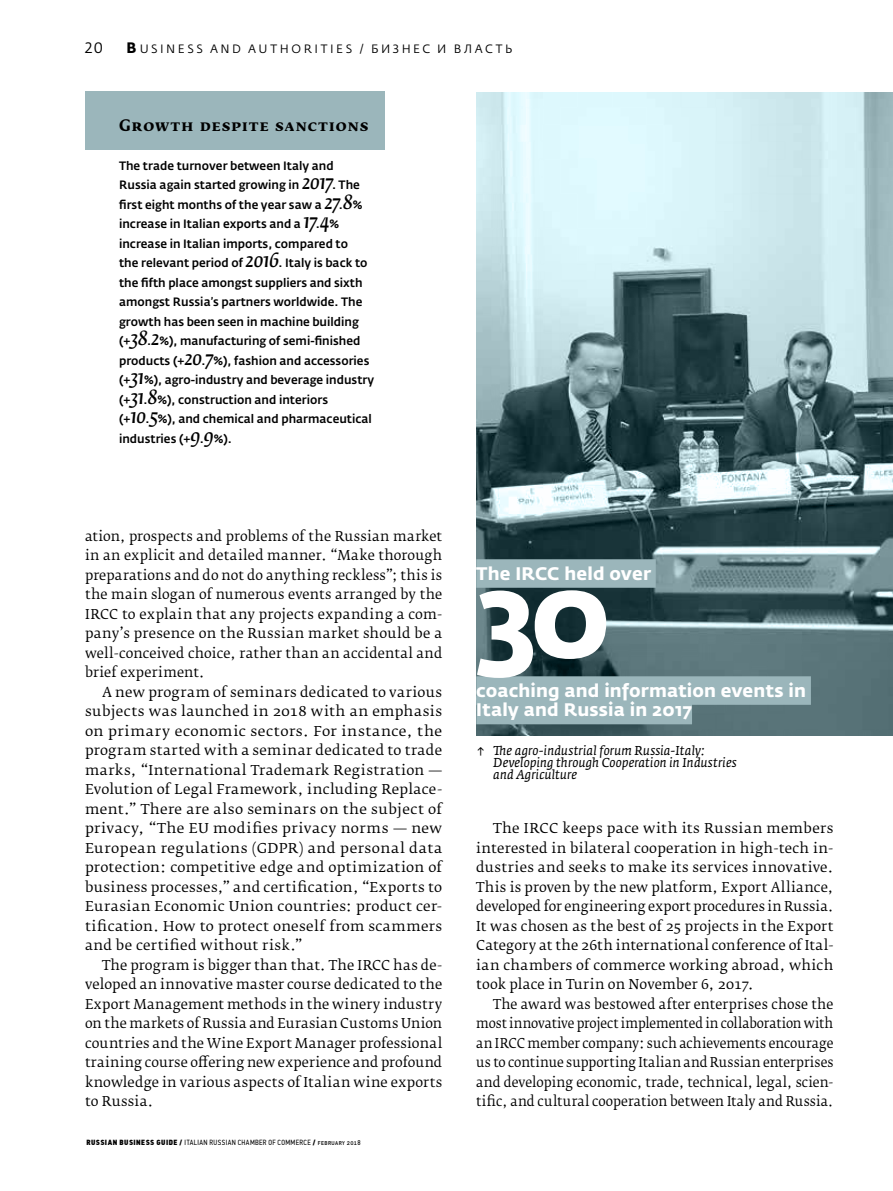
<style>
.page{position:relative;width:893px;height:1191px;background:#fff}
.page>*{position:absolute;margin:0;border:0;box-sizing:border-box;transform-origin:0 0}
.t1{font:700 120px "Fedra Sans Pro";color:#fff}
.t2{font:700 18px "Fedra Sans Pro";letter-spacing:.005em;color:#fff}
.t3{font:700 15.75px "Fedra Serif B Pro";letter-spacing:.045em;color:#000}
.t4{font:15px "Fedra Sans Pro";color:#000}
.t5{font:13.5px/19.5px "Fedra Serif B Pro";letter-spacing:.02em;color:#000;text-align:justify}
.t6{font:13.5px/19.5px "Fedra Serif B Pro";letter-spacing:.02em;color:#000;text-align:justify;scale:.95 1}
.t7{font:italic 12.75px/12px "Fedra Serif A Pro";letter-spacing:.01em;color:#000}
.t8{font:500 12px/19.5px "Fedra Sans Alt Pro";color:#000}
.t9{font:12px "Fedra Sans Pro";letter-spacing:.22em;color:#000}
.t10{font:7.5px "PF Din Text Cond Pro";letter-spacing:.055em;color:#000}
.s1{font-weight:700;font-size:15px}
.s2{font-family:"Fedra Serif B Pro";font-weight:400;font-style:italic;font-size:19.5px}
.s3{font-family:"PF Din Text Cond Pro X Black"}
.s4{font-family:"Fedra Serif B Pro";font-style:normal}
</style>
<div class="page">
<img style="left:476px;top:92px;width:417px;height:643px">
<div style="left:85px;top:92px;width:299px;height:58px;background:#9bb6bb"></div>
<div style="left:476px;top:559px;width:180px;height:29px;background:#9bb6bb"></div>
<div style="left:476px;top:676px;width:335px;height:29px;background:#9bb6bb"></div>
<div style="left:476px;top:696px;width:216px;height:28px;background:#9bb6bb"></div>
<p class="t4" style="left:85px;top:38px;width:19px">20</p>
<p class="t9" style="left:127px;top:41px;width:387px"><span class="s1">B</span>USINESS AND AUTHORITIES / БИЗНЕС И ВЛАСТЬ</p>
<p class="t3" style="left:119px;top:115px;width:251px">Growth despite sanctions</p>
<p class="t8" style="left:119px;top:156px;width:257px">The trade turnover between Italy and Russia again started growing in <span class="s2">2017</span>. The first eight months of the year saw a <span class="s2">27</span>.<span class="s2">8</span>% increase in Italian exports and a <span class="s2">17</span>.<span class="s2">4</span>% increase in Italian imports, compared to<br>the relevant period of <span class="s2">2016</span>. Italy is back to the fifth place amongst suppliers and sixth amongst Russia’s partners worldwide. The growth has been seen in machine building (+<span class="s2">38</span>.<span class="s2">2</span>%), manufacturing of semi-finished products (+<span class="s2">20</span>.<span class="s2">7</span>%), fashion and accessories (+<span class="s2">31</span>%), agro-industry and beverage industry (+<span class="s2">31</span>.<span class="s2">8</span>%), construction and interiors (+<span class="s2">10</span>.<span class="s2">5</span>%), and chemical and pharmaceutical industries (+<span class="s2">9</span>.<span class="s2">9</span>%).</p>
<p class="t5" style="left:85px;top:526px;width:359px">ation, prospects and problems of the Russian market in an explicit and detailed manner. “Make thorough preparations and do not do anything reckless”; this is the main slogan of numerous events arranged by the IRCC to explain that any projects expanding a com&shy;pany’s presence on the Russian market should be a well-conceived choice, rather than an accidental and brief experiment.</p>
<p class="t5" style="left:85px;top:682px;width:359px;text-indent:17px">A new program of seminars dedicated to various subjects was launched in 2018 with an emphasis on primary economic sectors. For instance, the program started with a seminar dedicated to trade marks, “International Trademark Registration — Evolution of Legal Framework, including Replace&shy;ment.” There are also seminars on the subject of privacy, “The EU modifies privacy norms — new European regulations (GDPR) and personal data protection: competitive edge and optimization of business processes,” and certification, “Exports to Eurasian Economic Union countries: product cer&shy;tification. How to protect oneself from scammers and be certified without risk.”</p>
<p class="t5" style="left:85px;top:955px;width:359px;text-indent:17px">The program is bigger than that. The IRCC has de&shy;veloped an innovative master course dedicated to the Export Management methods in the winery industry on the markets of Russia and Eurasian Customs Union countries and the Wine Export Manager professional training course offering new experience and profound knowledge in various aspects of Italian wine exports to Russia.</p>
<p class="t10" style="left:86px;top:1138px;width:276px"><span class="s3">RUSSIAN BUSINESS GUIDE /</span> ITALIAN RUSSIAN CHAMBER OF COMMERCE <span class="s3">/</span> february 2018</p>
<h2 class="t2" style="left:476px;top:562px;width:176px">The IRCC held over</h2>
<h1 class="t1" style="left:476px;top:540px;width:137px">30</h1>
<h2 class="t2" style="left:476px;top:698px;width:217px">Italy and Russia in 2017</h2>
<p class="t7" style="left:493px;top:744px;width:245px;text-indent:-17px"><span class="s4">↑</span> The agro-industrial forum Russia-Italy:<br>Developing through Cooperation in Industries and Agriculture</p>
<h2 class="t2" style="left:476px;top:679px;width:331px">coaching and information events in</h2>
<p class="t5" style="left:476px;top:818px;width:359px;text-indent:17px">The IRCC keeps pace with its Russian members interested in bilateral cooperation in high-tech in&shy;dustries and seeks to make its services innovative.<br>This is proven by the new platform, Export Alliance, developed for engineering export procedures in Russia.<br>It was chosen as the best of 25 projects in the Export Category at the 26th international conference of Ital&shy;ian chambers of commerce working abroad, which took place in Turin on November 6, 2017.</p>
<p class="t6" style="left:476px;top:994px;width:377px;text-indent:17px">The award was bestowed after enterprises chose the most innovative project implemented in collaboration with an IRCC member company: such achievements encourage us to continue supporting Italian and Russian enterprises and developing economic, trade, technical, legal, scien&shy;tific, and cultural cooperation between Italy and Russia.</p>
</div>
